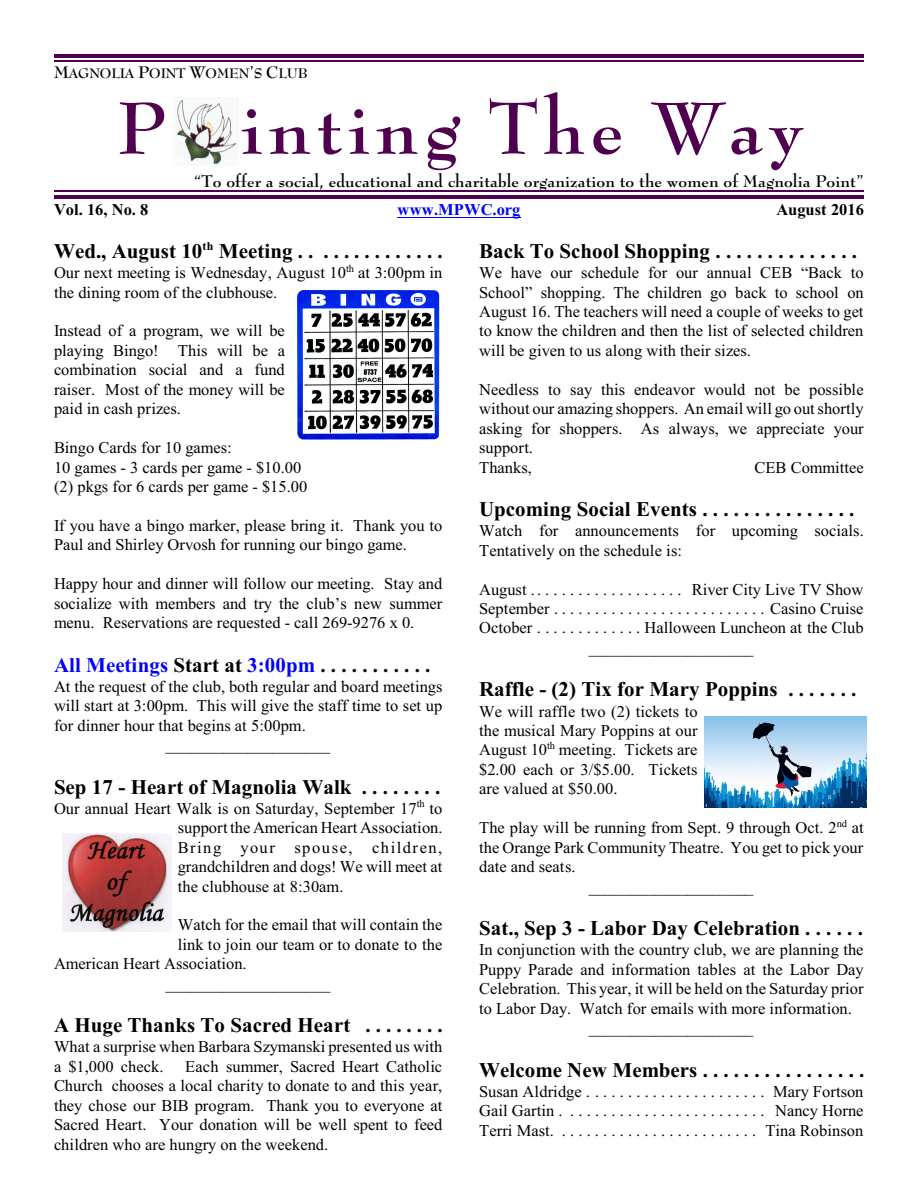
<style>
.page{position:relative;width:918px;height:1188px;background:#fff}
.page>*{position:absolute;margin:0;border:0;box-sizing:border-box;transform-origin:0 0}
.t1{font:700 72px "Bernhard Modern BT";letter-spacing:.08em;color:#4f004f}
.t2{font:700 21px "Times New Roman";color:#000}
.t3{font:16.5px/19.5px "Times New Roman";color:#000;text-align:justify}
.t4{font:700 16.5px "Bernhard Modern BT";color:#000}
.t5{font:700 16.5px "Times New Roman";color:#000}
.t6{font:700 16.5px "Times New Roman";letter-spacing:.01em;color:#00f}
.t7{font:700 13.5px "Bernhard Modern BT";letter-spacing:-.01em;color:#000}
.s1{font-size:16.5px}
.s2{color:#00f}
</style>
<div class="page">
<img style="left:176px;top:99px;width:61px;height:66px">
<img style="left:296px;top:290px;width:144px;height:150px">
<img style="left:62px;top:833px;width:109px;height:99px">
<img style="left:705px;top:716px;width:162px;height:92px">
<hr style="left:397px;top:217px;width:124px;height:1px;background:#00f">
<hr style="left:54px;top:54px;width:810px;height:4px;background:#4f004f">
<hr style="left:54px;top:60px;width:810px;height:2px;background:#4f004f">
<hr style="left:54px;top:191px;width:810px;height:1px;background:#4f004f">
<hr style="left:54px;top:195px;width:810px;height:4px;background:#4f004f">
<p class="t7" style="left:54px;top:68px;width:255px"><span class="s1">M</span>AGNOLIA <span class="s1">P</span>OINT <span class="s1">W</span>OMEN<span class="s1">’</span>S <span class="s1">C</span>LUB</p>
<h1 class="t1" style="left:117px;top:99px;width:688px">P inting The Way</h1>
<p class="t4" style="left:194px;top:174px;width:671px">“To offer a social, educational and charitable organization to the women of Magnolia Point”</p>
<p class="t5" style="left:54px;top:204px;width:96px">Vol. 16, No. 8</p>
<p class="t6" style="left:397px;top:204px;width:125px">www.MPWC.org</p>
<p class="t5" style="left:776px;top:204px;width:89px">August 2016</p>
<p class="t2" style="left:54px;top:244px;width:390px">Wed., August 10<sup>th</sup> Meeting . . . . . . . . . . . . . .</p>
<p class="t3" style="left:54px;top:264px;width:390px">Our next meeting is Wednesday, August 10<sup>th</sup> at 3:00pm in the dining room of the clubhouse.</p>
<p class="t3" style="left:54px;top:323px;width:233px">Instead of a program, we will be playing Bingo! This will be a combination social and a fund raiser. Most of the money will be paid in cash prizes.</p>
<p class="t3" style="left:54px;top:439px;width:255px;text-align:left">Bingo Cards for 10 games:<br>10 games - 3 cards per game - $10.00 (2) pkgs for 6 cards per game - $15.00</p>
<p class="t3" style="left:54px;top:517px;width:390px">If you have a bingo marker, please bring it. Thank you to<br>Paul and Shirley Orvosh for running our bingo game.</p>
<p class="t3" style="left:54px;top:575px;width:390px">Happy hour and dinner will follow our meeting. Stay and socialize with members and try the club’s new summer menu. Reservations are requested - call 269-9276 x 0.</p>
<p class="t2" style="left:54px;top:657px;width:378px"><span class="s2">All Meetings</span> Start at <span class="s2">3:00pm</span> . . . . . . . . . . .</p>
<p class="t3" style="left:54px;top:678px;width:390px">At the request of the club, both regular and board meetings</p>
<p class="t3" style="left:54px;top:697px;width:390px">will start at 3:00pm. This will give the staff time to set up</p>
<p class="t3" style="left:54px;top:717px;width:253px">for dinner hour that begins at 5:00pm.</p>
<p class="t3" style="left:166px;top:736px;width:166px">____________________</p>
<p class="t2" style="left:54px;top:779px;width:388px">Sep 17 - Heart of Magnolia Walk . . . . . . . .</p>
<p class="t3" style="left:178px;top:800px;width:266px;text-indent:-124px">Our annual Heart Walk is on Saturday, September 17<sup>th</sup> to support the American Heart Association.<br>Bring your spouse, children, grandchildren and dogs! We will meet at the clubhouse at 8:30am.</p>
<p class="t3" style="left:178px;top:917px;width:266px">Watch for the email that will contain the</p>
<p class="t3" style="left:178px;top:936px;width:266px">link to join our team or to donate to the</p>
<p class="t3" style="left:54px;top:956px;width:194px">American Heart Association.</p>
<p class="t3" style="left:166px;top:975px;width:166px">____________________</p>
<p class="t2" style="left:54px;top:1018px;width:390px">A Huge Thanks To Sacred Heart . . . . . . . .</p>
<p class="t3" style="left:54px;top:1039px;width:390px">What a surprise when Barbara Szymanski presented us with a $1,000 check.</p>
<p class="t2" style="left:479px;top:244px;width:379px">Back To School Shopping . . . . . . . . . . . . . .</p>
<p class="t3" style="left:479px;top:264px;width:386px">We have our schedule for our annual CEB “Back to School” shopping. The children go back to school on August 16. The teachers will need a couple of weeks to get to know the children and then the list of selected children will be given to us along with their sizes.</p>
<p class="t3" style="left:479px;top:381px;width:386px;text-align:left">Needless to say this endeavor would not be possible without our amazing shoppers. An email will go out shortly asking for shoppers. As always, we appreciate your support.<br>Thanks,</p>
<p class="t3" style="left:755px;top:459px;width:111px">CEB Committee</p>
<p class="t2" style="left:479px;top:502px;width:377px">Upcoming Social Events . . . . . . . . . . . . . . .</p>
<p class="t3" style="left:479px;top:523px;width:386px">Watch for announcements for upcoming socials.<br>Tentatively on the schedule is:</p>
<p class="t3" style="left:479px;top:581px;width:386px;text-align:center">August .. . . . . . . . . . . . . . . . . . River City Live TV Show September ..........................Casino Cruise October . . . . . . . . . . . . . Halloween Luncheon at the Club ____________________</p>
<p class="t2" style="left:479px;top:682px;width:379px">Raffle - (2) Tix for Mary Poppins . . . . . . .</p>
<p class="t3" style="left:479px;top:703px;width:220px">We will raffle two (2) tickets to the musical Mary Poppins at our August 10<sup>th</sup> meeting. Tickets are $2.00 each or 3/$5.00. Tickets are valued at $50.00.</p>
<p class="t3" style="left:479px;top:820px;width:386px">The play will be running from Sept. 9 through Oct. 2<sup>nd</sup> at</p>
<p class="t3" style="left:479px;top:839px;width:386px">the Orange Park Community Theatre. You get to pick your</p>
<p class="t3" style="left:479px;top:858px;width:98px">date and seats.</p>
<p class="t3" style="left:589px;top:878px;width:166px">____________________</p>
<p class="t2" style="left:479px;top:921px;width:385px">Sat., Sep 3 - Labor Day Celebration . . . . . .</p>
<p class="t3" style="left:479px;top:942px;width:386px">In conjunction with the country club, we are planning the</p>
<p class="t3" style="left:479px;top:961px;width:386px">Puppy Parade and information tables at the Labor Day</p>
<p class="t3" style="left:479px;top:980px;width:386px">Celebration. This year, it will be held on the Saturday prior</p>
<p class="t3" style="left:479px;top:1000px;width:374px">to Labor Day. Watch for emails with more information.</p>
<p class="t3" style="left:589px;top:1019px;width:166px">____________________</p>
<p class="t2" style="left:479px;top:1062px;width:387px">Welcome New Members . . . . . . . . . . . . . . . .</p>
<p class="t3" style="left:479px;top:1083px;width:386px">Susan Aldridge ...................... Mary Fortson Gail Gartin . ........................ Nancy Horne Terri Mast. ........................ Tina Robinson</p>
<p class="t3" style="left:54px;top:1058px;width:390px;text-indent:131px">Each summer, Sacred Heart Catholic Church chooses a local charity to donate to and this year, they chose our BIB program. Thank you to everyone at Sacred Heart. Your donation will be well spent to feed children who are hungry on the weekend.</p>
</div>
